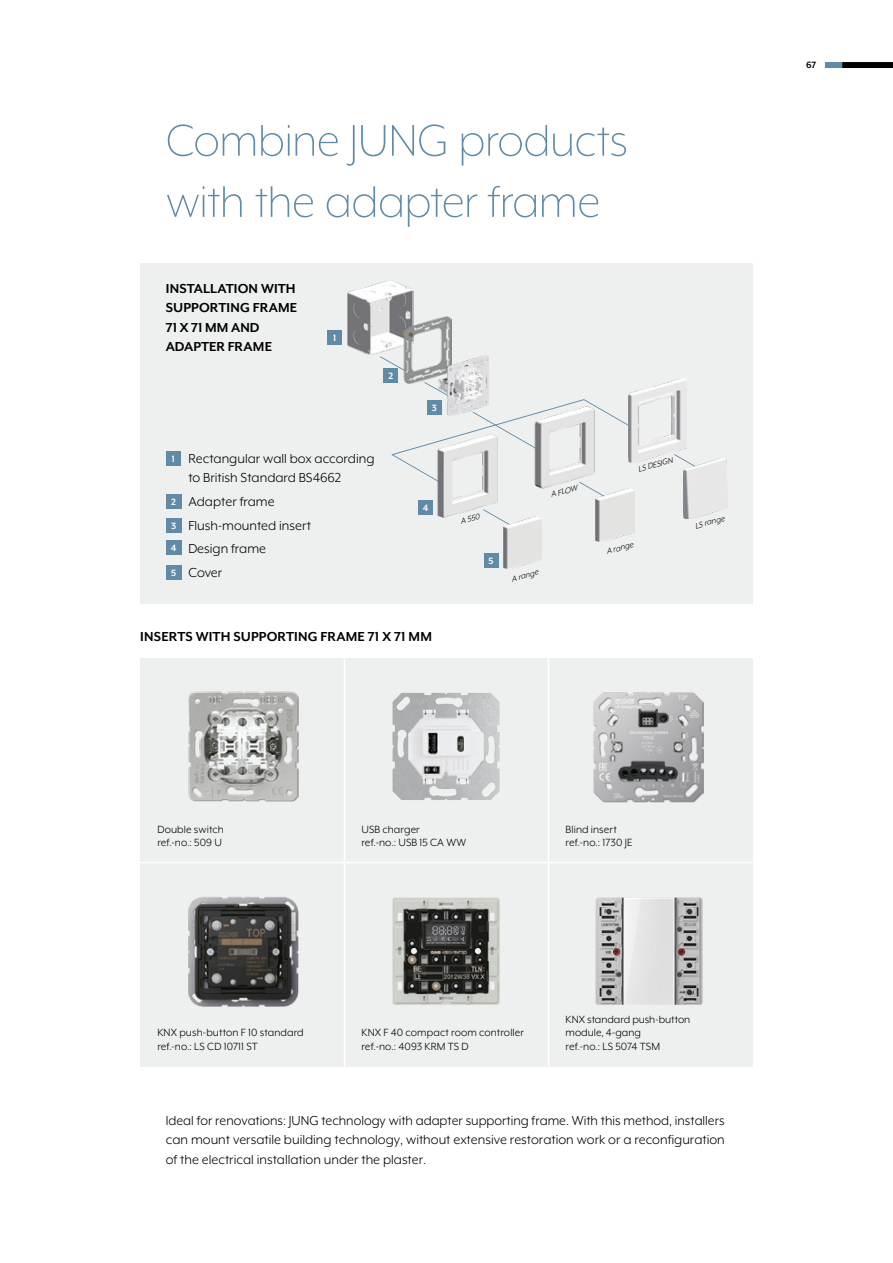
<style>
.page{position:relative;width:893px;height:1263px;background:#fff}
.page>*{position:absolute;margin:0;border:0;box-sizing:border-box;transform-origin:0 0}
.t1{font:300 51px/61.2px "Mr Eaves XL Mod OT";letter-spacing:-.01em;color:#618aa7}
.t2{font:15px/19.5px "Mr Eaves XL Mod OT";color:#000}
.t3{font:700 15px/19.5px "Mr Eaves XL Mod OT";letter-spacing:.01em;color:#000}
.t4{font:12px/13.5px "Mr Eaves XL Mod OT";letter-spacing:.01em;color:#000}
.t5{font:700 10.5px "Mr Eaves XL Mod OT";color:#fff}
.t6{font:700 10.5px "Mr Eaves XL Mod OT";color:#000}
.t7{font:italic 9px "Mr Eaves XL Mod OT";color:#000}
.s1{font-weight:700;font-size:10.5px;color:#fff}
</style>
<div class="page">
<div style="left:140px;top:658px;width:613px;height:408px;background:#eeefef"></div>
<hr style="left:344px;top:658px;width:1px;height:408px;background:#fff">
<hr style="left:548px;top:658px;width:1px;height:408px;background:#fff">
<hr style="left:140px;top:862px;width:613px;height:1px;background:#fff">
<img style="left:392px;top:693px;width:108px;height:107px">
<img style="left:392px;top:897px;width:108px;height:108px">
<img style="left:595px;top:897px;width:108px;height:108px">
<img style="left:188px;top:897px;width:111px;height:110px">
<img style="left:188px;top:691px;width:111px;height:110px">
<img style="left:593px;top:692px;width:111px;height:110px">
<div style="left:140px;top:264px;width:613px;height:340px;background:#eeefef"></div>
<img style="left:347px;top:280px;width:67px;height:75px">
<div style="left:327px;top:330px;width:15px;height:15px;background:#618aa7"></div>
<svg style="left:379px;top:356px;width:23px;height:14px"></svg>
<div style="left:484px;top:553px;width:14px;height:15px;background:#618aa7"></div>
<img style="left:633px;top:379px;width:53px;height:83px">
<svg style="left:673px;top:454px;width:13px;height:20px"></svg>
<svg style="left:391px;top:381px;width:242px;height:153px"></svg>
<div style="left:383px;top:368px;width:15px;height:15px;background:#618aa7"></div>
<img style="left:684px;top:459px;width:43px;height:60px">
<img style="left:503px;top:516px;width:39px;height:53px">
<img style="left:596px;top:489px;width:38px;height:53px">
<img style="left:402px;top:317px;width:49px;height:67px">
<img style="left:438px;top:356px;width:50px;height:60px">
<div style="left:166px;top:451px;width:15px;height:15px;background:#618aa7"></div>
<div style="left:166px;top:494px;width:15px;height:15px;background:#618aa7"></div>
<div style="left:166px;top:518px;width:15px;height:15px;background:#618aa7"></div>
<div style="left:166px;top:540px;width:15px;height:15px;background:#618aa7"></div>
<div style="left:166px;top:565px;width:15px;height:15px;background:#618aa7"></div>
<div style="left:825px;top:62px;width:17px;height:6px;background:#618aa7"></div>
<div style="left:842px;top:62px;width:51px;height:6px;background:#000"></div>
<h1 class="t1" style="left:166px;top:110px;width:464px">Combine JUNG products with the adapter frame</h1>
<p class="t3" style="left:166px;top:278px;width:133px">INSTALLATION WITH<br>SUPPORTING FRAME<br>71 X 71 MM AND<br>ADAPTER FRAME</p>
<p class="t5" style="left:333px;top:333px;width:5px">1</p>
<p class="t5" style="left:389px;top:371px;width:6px">2</p>
<p class="t2" style="left:188px;top:448px;width:188px;text-indent:-17px"><span class="s1">1</span> Rectangular wall box according to British Standard BS4662</p>
<p class="t2" style="left:171px;top:489px;width:142px;line-height:23.7px"><span class="s1">2</span> Adapter frame<br><span class="s1">3</span> Flush-mounted insert<br><span class="s1">4</span> Design frame<br><span class="s1">5</span> Cover</p>
<p class="t5" style="left:432px;top:403px;width:7px">3</p>
<p class="t5" style="left:423px;top:502px;width:7px">4</p>
<p class="t3" style="left:140px;top:627px;width:293px">INSERTS WITH SUPPORTING FRAME 71 X 71 MM</p>
<p class="t7" style="left:459px;top:517px;width:21px;rotate:-16deg">A 550</p>
<p class="t5" style="left:488px;top:555px;width:7px">5</p>
<p class="t7" style="left:550px;top:490px;width:29px;rotate:-16deg">A FLOW</p>
<p class="t7" style="left:510px;top:575px;width:29px;rotate:-16deg">A range</p>
<p class="t7" style="left:637px;top:465px;width:37px;rotate:-16deg">LS DESIGN</p>
<p class="t7" style="left:605px;top:547px;width:29px;rotate:-16deg">A range</p>
<p class="t7" style="left:694px;top:522px;width:32px;rotate:-16deg">LS range</p>
<p class="t4" style="left:157px;top:823px;width:68px">Double switch ref.-no.: 509 U</p>
<p class="t4" style="left:361px;top:823px;width:106px">USB charger<br>ref.-no.: USB 15 CA WW</p>
<p class="t4" style="left:566px;top:823px;width:69px">Blind insert ref.-no.: 1730 JE</p>
<p class="t4" style="left:157px;top:1026px;width:148px">KNX push-button F 10 standard ref.-no.: LS CD 10711 ST</p>
<p class="t4" style="left:361px;top:1026px;width:164px">KNX F 40 compact room controller ref.-no.: 4093 KRM TS D</p>
<p class="t4" style="left:566px;top:1012px;width:126px">KNX standard push-button module, 4-gang<br>ref.-no.: LS 5074 TSM</p>
<p class="t2" style="left:166px;top:1111px;width:561px;text-align:justify">Ideal for renovations: JUNG technology with adapter supporting frame. With this method, installers can mount versatile building technology, without extensive restoration work or a reconfiguration of the electrical installation under the plaster.</p>
<p class="t6" style="left:806px;top:60px;width:12px">67</p>
</div>
